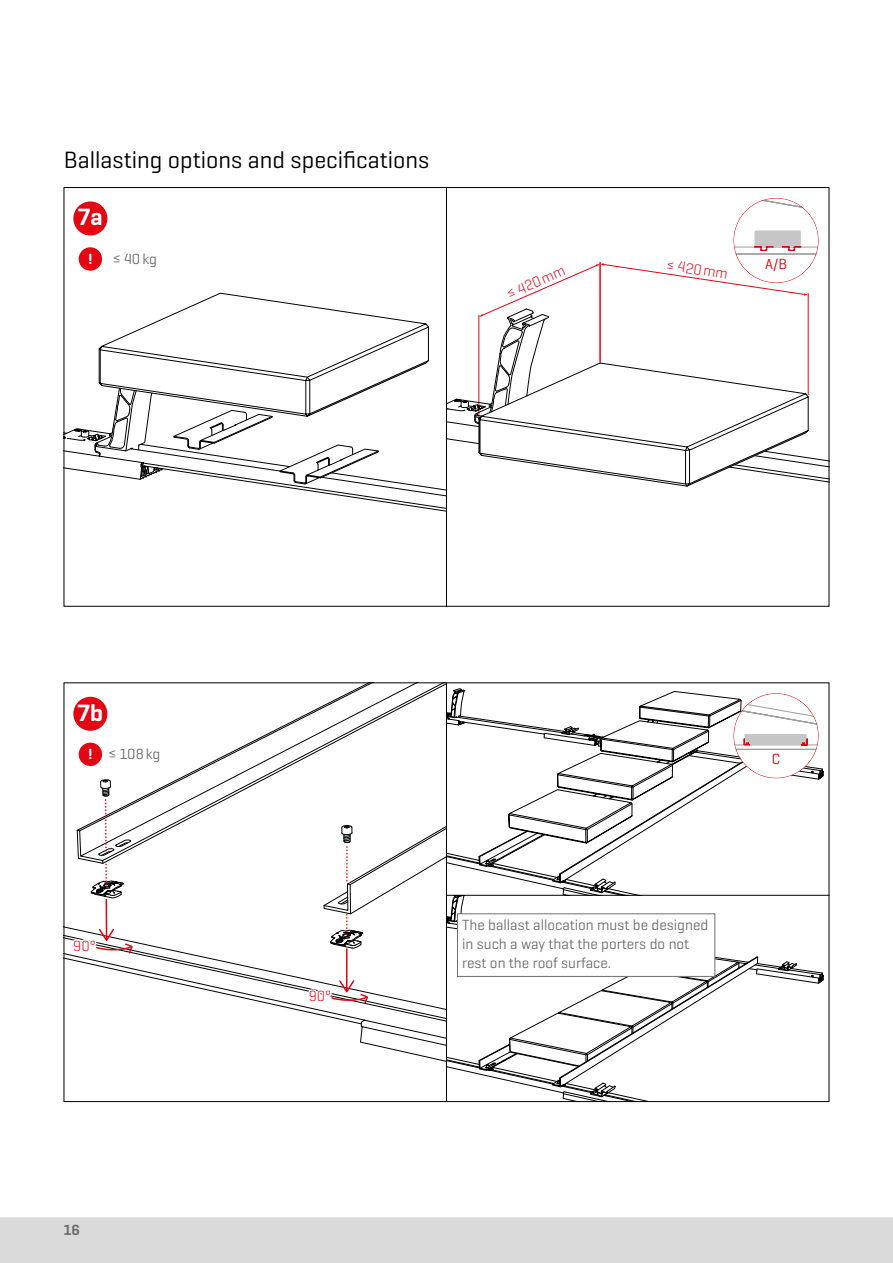
<style>
.page{position:relative;width:893px;height:1263px;background:#fff}
.page>*{position:absolute;margin:0;border:0;box-sizing:border-box;transform-origin:0 0}
.t1{font:24px "K2 Geogrotesque";color:#000}
.t2{font:600 24px "K2 Geogrotesque";color:#fff}
.t3{font:15px/19px "K2 Geogrotesque";color:#706f6f}
.t4{font:300 15px "K2 Geogrotesque";color:#e30413}
.t5{font:15px "K2 Geogrotesque";color:#e30413}
.t6{font:600 15px "K2 Geogrotesque";color:#706f6f}
.t7{font:600 15px "K2 Geogrotesque";color:#fff}
.s1{font-weight:600;color:#fff}
</style>
<div class="page">
<div style="left:0;top:1217px;width:893px;height:46px;background:#dadada"></div>
<hr style="left:446px;top:895px;width:383px;height:1px;background:#000">
<hr style="left:446px;top:187px;width:1px;height:419px;background:#000">
<svg style="left:64px;top:683px;width:761px;height:420px"></svg>
<svg style="left:64px;top:198px;width:765px;height:320px"></svg>
<h1 class="t1" style="left:64px;top:145px;width:367px">Ballasting options and specifications</h1>
<h1 class="t2" style="left:78px;top:202px;width:26px">7a</h1>
<p class="t7" style="left:88px;top:249px;width:5px">!</p>
<p class="t3" style="left:113px;top:248px;width:46px">≤ 40kg</p>
<p class="t4" style="left:504px;top:286px;width:63px;rotate:-23deg">≤ 420mm</p>
<p class="t4" style="left:668px;top:255px;width:63px;rotate:8deg">≤ 420mm</p>
<p class="t5" style="left:765px;top:255px;width:24px">A/B</p>
<h1 class="t2" style="left:78px;top:697px;width:27px">7b</h1>
<p class="t3" style="left:88px;top:744px;width:74px"><span class="s1">!</span> ≤ 108kg</p>
<p class="t4" style="left:73px;top:936px;width:24px">90°</p>
<p class="t6" style="left:64px;top:1221px;width:18px">16</p>
<p class="t4" style="left:309px;top:987px;width:24px">90°</p>
<p class="t3" style="left:462px;top:915px;width:248px">The ballast allocation must be designed in such a way that the porters do not rest on the roof surface.</p>
<p class="t5" style="left:772px;top:750px;width:10px">C</p>
</div>
